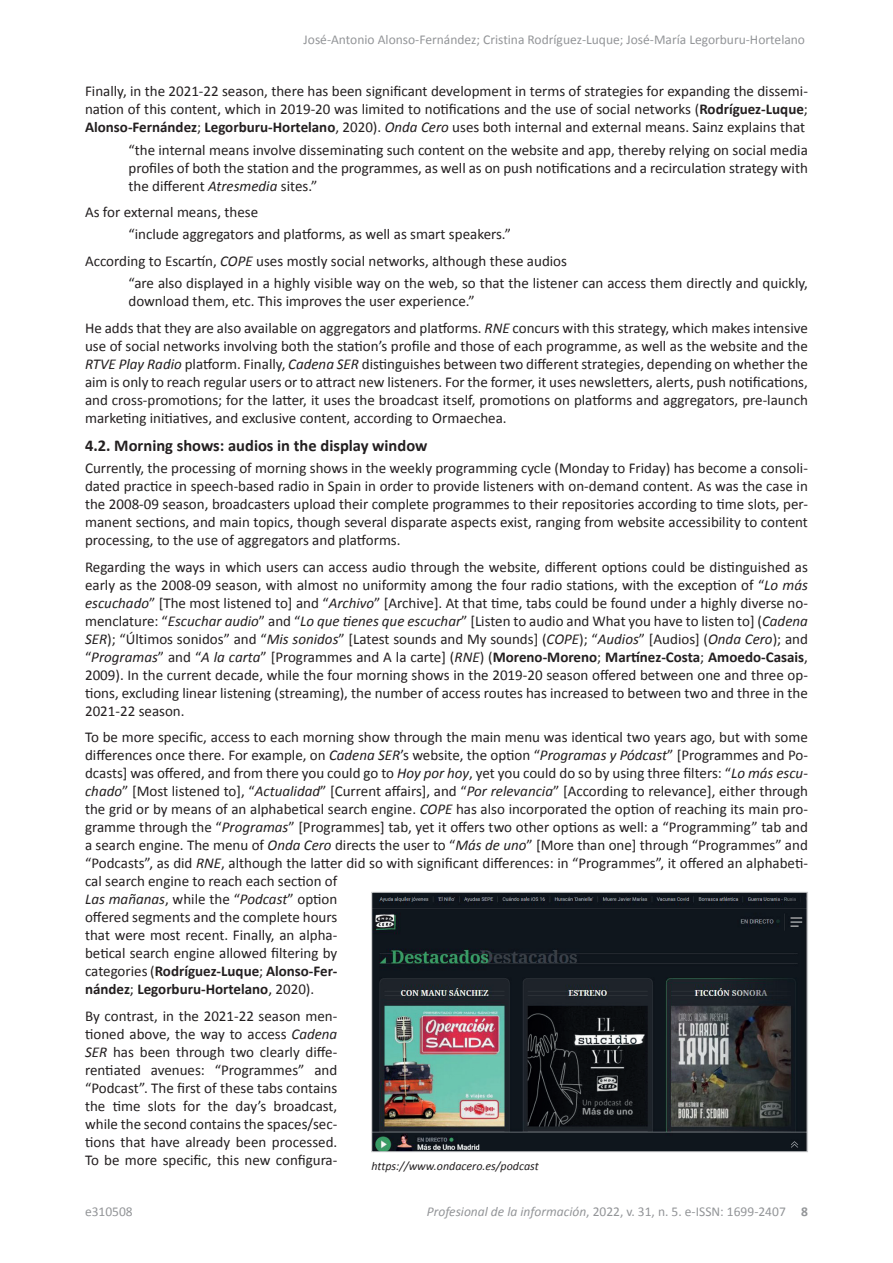
<style>
.page{position:relative;width:893px;height:1263px;background:#fff}
.page>*{position:absolute;margin:0;border:0;box-sizing:border-box;transform-origin:0 0}
.t1{font:700 16.5px "Calibri";color:#231f20}
.t2{font:15px/18px "Calibri";color:#231f20;text-align:justify}
.t3{font:13.5px "Calibri";color:#939598}
.t4{font:italic 12px "Calibri";color:#231f20}
.s1{font-weight:700}
.s2{font-style:italic}
</style>
<div class="page">
<img style="left:373px;top:894px;width:433px;height:256px">
<div style="left:371px;top:892px;width:437px;height:260px;border:1px solid #c7c8ca"></div>
<p class="t3" style="left:304px;top:31px;width:503px">José-Antonio Alonso-Fernández; Cristina Rodríguez-Luque; José-María Legorburu-Hortelano</p>
<p class="t2" style="left:85px;top:82px;width:724px">Finally, in the 2021-22 season, there has been significant development in terms of strategies for expanding the dissemi&shy;nation of this content, which in 2019-20 was limited to notifications and the use of social networks (<span class="s1">Rodríguez-Luque</span>; <span class="s1">Alonso-Fernández</span>; <span class="s1">Legorburu-Hortelano</span>, 2020). <span class="s2">Onda Cero</span> uses both internal and external means. Sainz explains that</p>
<p class="t2" style="left:129px;top:140px;width:681px">“the internal means involve disseminating such content on the website and app, thereby relying on social media profiles of both the station and the programmes, as well as on push notifications and a recirculation strategy with the different <span class="s2">Atresmedia</span> sites.”</p>
<p class="t2" style="left:129px;top:200px;width:384px;line-height:22.2px;text-indent:-44px">As for external means, these<br>“include aggregators and platforms, as well as smart speakers.”</p>
<p class="t2" style="left:129px;top:249px;width:681px;line-height:22.2px;text-indent:-44px">According to Escartín, <span class="s2">COPE</span> uses mostly social networks, although these audios<br>“are also displayed in a highly visible way on the web, so that the listener can access them directly and quickly,</p>
<p class="t2" style="left:85px;top:287px;width:724px;line-height:26.5px;text-indent:44px">download them, etc. This improves the user experience.”<br>He adds that they are also available on aggregators and platforms. <span class="s2">RNE</span> concurs with this strategy, which makes intensive</p>
<p class="t2" style="left:85px;top:336px;width:724px">use of social networks involving both the station’s profile and those of each programme, as well as the website and the <span class="s2">RTVE Play Radio</span> platform. Finally, <span class="s2">Cadena SER</span> distinguishes between two different strategies, depending on whether the aim is only to reach regular users or to attract new listeners. For the former, it uses newsletters, alerts, push notifications, and cross-promotions; for the latter, it uses the broadcast itself, promotions on platforms and aggregators, pre-launch marketing initiatives, and exclusive content, according to Ormaechea.</p>
<p class="t1" style="left:85px;top:435px;width:344px">4.2. Morning shows: audios in the display window</p>
<p class="t2" style="left:85px;top:458px;width:724px">Currently, the processing of morning shows in the weekly programming cycle (Monday to Friday) has become a consoli&shy;dated practice in speech-based radio in Spain in order to provide listeners with on-demand content. As was the case in the 2008-09 season, broadcasters upload their complete programmes to their repositories according to time slots, per&shy;manent sections, and main topics, though several disparate aspects exist, ranging from website accessibility to content processing, to the use of aggregators and platforms.</p>
<p class="t2" style="left:85px;top:557px;width:724px">Regarding the ways in which users can access audio through the website, different options could be distinguished as early as the 2008-09 season, with almost no uniformity among the four radio stations, with the exception of “<span class="s2">Lo más escuchado</span>” [The most listened to] and “<span class="s2">Archivo</span>” [Archive]. At that time, tabs could be found under a highly diverse no&shy;menclature: “<span class="s2">Escuchar audio</span>” and “<span class="s2">Lo que tienes que escuchar</span>” [Listen to audio and What you have to listen to] (<span class="s2">Cadena SER</span>); “Últimos sonidos” and “<span class="s2">Mis sonidos</span>” [Latest sounds and My sounds] (<span class="s2">COPE</span>); “<span class="s2">Audios</span>” [Audios] (<span class="s2">Onda Cero</span>); and “<span class="s2">Programas</span>” and “<span class="s2">A la carta</span>” [Programmes and A la carte] (<span class="s2">RNE</span>) (<span class="s1">Moreno-Moreno</span>; <span class="s1">Martínez-Costa</span>; <span class="s1">Amoedo-Casais</span>, 2009). In the current decade, while the four morning shows in the 2019-20 season offered between one and three op&shy;tions, excluding linear listening (streaming), the number of access routes has increased to between two and three in the 2021-22 season.</p>
<p class="t2" style="left:85px;top:727px;width:724px;text-align:left">To be more specific, access to each morning show through the main menu was identical two years ago, but with some differences once there. For example, on <span class="s2">Cadena SER</span>’s website, the option “<span class="s2">Programas y Pódcast</span>” [Programmes and Po&shy;dcasts] was offered, and from there you could go to <span class="s2">Hoy por hoy</span>, yet you could do so by using three filters: “<span class="s2">Lo más escu&shy;chado</span>” [Most listened to], “<span class="s2">Actualidad</span>” [Current affairs], and “<span class="s2">Por relevancia</span>” [According to relevance], either through the grid or by means of an alphabetical search engine. <span class="s2">COPE</span> has also incorporated the option of reaching its main pro&shy;gramme through the “<span class="s2">Programas</span>” [Programmes] tab, yet it offers two other options as well: a “Programming” tab and a search engine. The menu of <span class="s2">Onda Cero</span> directs the user to “<span class="s2">Más de uno</span>” [More than one] through “Programmes” and “Podcasts”, as did <span class="s2">RNE</span>, although the latter did so with significant differences: in “Programmes”, it offered an alphabeti&shy;cal search engine to reach each section of<br><span class="s2">Las mañanas</span>, while the “<span class="s2">Podcast</span>” option<br>offered segments and the complete hours<br>that were most recent. Finally, an alpha-<br>betical search engine allowed filtering by<br>categories (<span class="s1">Rodríguez-Luque</span>; <span class="s1">Alonso-Fer-<br>nández</span>; <span class="s1">Legorburu-Hortelano</span>, 2020).</p>
<p class="t2" style="left:85px;top:1006px;width:254px">By contrast, in the 2021-22 season men&shy;tioned above, the way to access <span class="s2">Cadena SER</span> has been through two clearly diffe&shy;rentiated avenues: “Programmes” and “Podcast”. The first of these tabs contains the time slots for the day’s broadcast, while the second contains the spaces/sec&shy;tions that have already been processed.<br>To be more specific, this new configura-</p>
<p class="t4" style="left:371px;top:1158px;width:169px">https://www.ondacero.es/podcast</p>
<p class="t3" style="left:85px;top:1203px;width:49px">e310508</p>
<p class="t3" style="left:427px;top:1203px;width:383px"><span class="s2">Profesional de la información</span>, 2022, v. 31, n. 5. e-ISSN: 1699-2407 <span class="s1">8</span></p>
</div>
